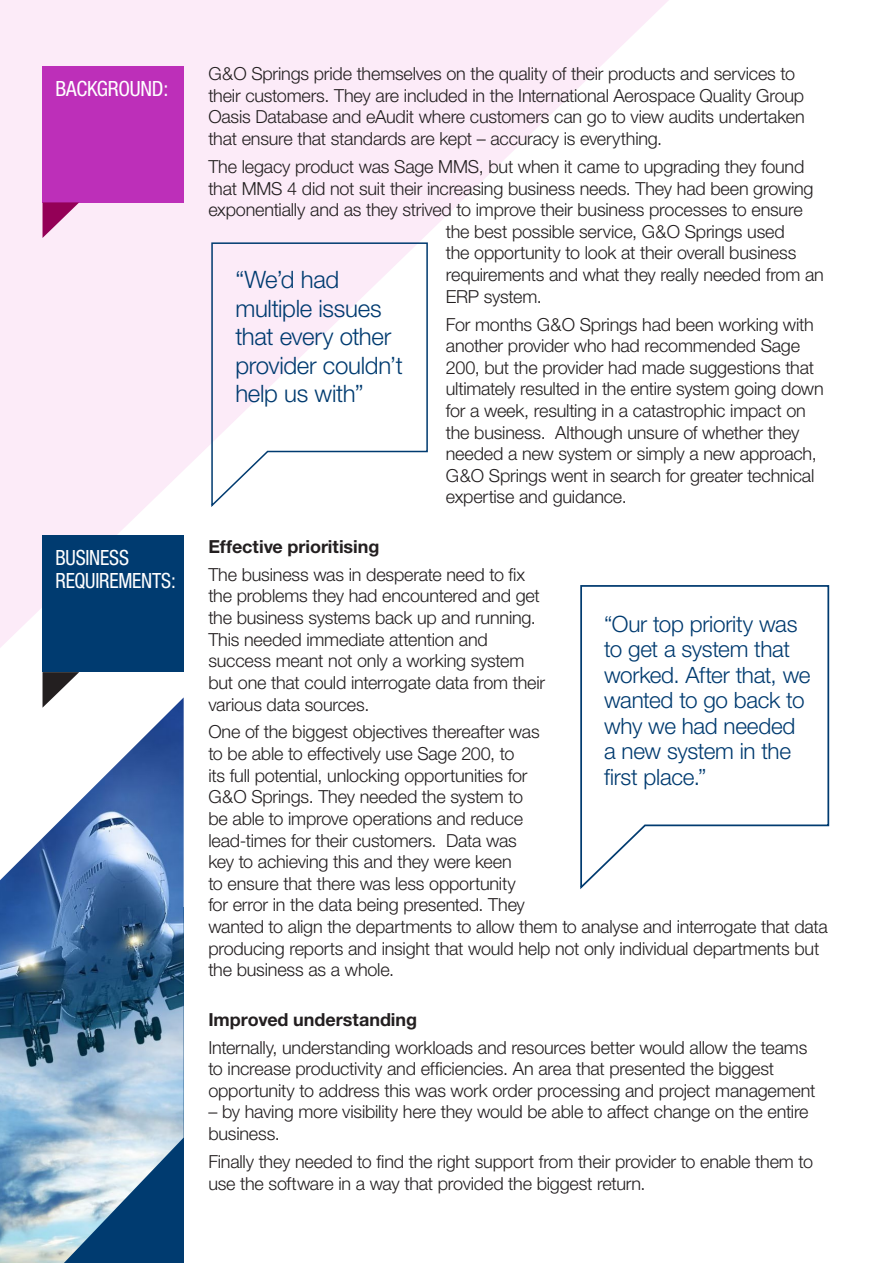
<style>
.page{position:relative;width:893px;height:1263px;background:#fff}
.page>*{position:absolute;margin:0;border:0;box-sizing:border-box;transform-origin:0 0}
.t1{font:300 24px/28.5px "Helvetica Neue";letter-spacing:-.015em;color:#003b70}
.t2{font:300 22.5px/25.5px "Helvetica Neue";letter-spacing:-.015em;color:#003b70}
.t3{font:condensed 21px/22.5px "Helvetica Neue";letter-spacing:-.015em;color:#fff;scale:.95 1}
.t4{font:condensed 21px "Helvetica Neue";letter-spacing:-.015em;color:#fff}
.t5{font:300 18px/21.6px "Helvetica Neue";letter-spacing:-.01em;color:#231f20}
.t6{font:700 18px "Helvetica Neue";letter-spacing:-.005em;color:#231f20}
</style>
<div class="page">
<svg style="left:0;top:0;width:669px;height:648px;fill:#fcebf8"></svg>
<div style="left:43px;top:66px;width:141px;height:137px;background:#bd2fb9"></div>
<svg style="left:43px;top:202px;width:36px;height:36px"></svg>
<svg style="left:211px;top:242px;width:218px;height:267px"></svg>
<svg style="left:579px;top:584px;width:251px;height:305px"></svg>
<img style="left:0;top:697px;width:184px;height:566px">
<div style="left:43px;top:536px;width:141px;height:136px;background:#003b70"></div>
<svg style="left:43px;top:672px;width:36px;height:36px"></svg>
<p class="t4" style="left:56px;top:76px;width:115px">BACKGROUND:</p>
<p class="t3" style="left:56px;top:546px;width:128px">BUSINESS<br>REQUIREMENTS:</p>
<p class="t5" style="left:208px;top:63px;width:598px">G&amp;O Springs pride themselves on the quality of their products and services to their customers. They are included in the International Aerospace Quality Group Oasis Database and eAudit where customers can go to view audits undertaken that ensure that standards are kept – accuracy is everything.</p>
<p class="t5" style="left:208px;top:155px;width:597px">The legacy product was Sage MMS, but when it came to upgrading they found</p>
<p class="t5" style="left:208px;top:177px;width:607px">that MMS 4 did not suit their increasing business needs. They had been growing</p>
<p class="t5" style="left:208px;top:198px;width:596px">exponentially and as they strived to improve their business processes to ensure</p>
<p class="t5" style="left:446px;top:220px;width:340px">the best possible service, G&amp;O Springs used</p>
<p class="t5" style="left:446px;top:242px;width:352px">the opportunity to look at their overall business</p>
<p class="t5" style="left:446px;top:263px;width:380px">requirements and what they really needed from an</p>
<p class="t5" style="left:446px;top:285px;width:98px">ERP system.</p>
<p class="t5" style="left:446px;top:313px;width:379px">For months G&amp;O Springs had been working with another provider who had recommended Sage 200, but the provider had made suggestions that ultimately resulted in the entire system going down for a week, resulting in a catastrophic impact on the business. Although unsure of whether they needed a new system or simply a new approach, G&amp;O Springs went in search for greater technical expertise and guidance.</p>
<p class="t6" style="left:208px;top:535px;width:172px">Effective prioritising</p>
<p class="t5" style="left:208px;top:563px;width:338px">The business was in desperate need to fix the problems they had encountered and get the business systems back up and running.<br>This needed immediate attention and success meant not only a working system but one that could interrogate data from their various data sources.</p>
<p class="t5" style="left:208px;top:721px;width:621px">One of the biggest objectives thereafter was<br>to be able to effectively use Sage 200, to<br>its full potential, unlocking opportunities for<br>G&amp;O Springs. They needed the system to<br>be able to improve operations and reduce<br>lead-times for their customers. Data was<br>key to achieving this and they were keen<br>to ensure that there was less opportunity<br>for error in the data being presented. They<br>wanted to align the departments to allow them to analyse and interrogate that data producing reports and insight that would help not only individual departments but the business as a whole.</p>
<p class="t6" style="left:208px;top:1008px;width:210px">Improved understanding</p>
<p class="t5" style="left:208px;top:1036px;width:609px">Internally, understanding workloads and resources better would allow the teams to increase productivity and efficiencies. An area that presented the biggest opportunity to address this was work order processing and project management</p>
<p class="t5" style="left:208px;top:1101px;width:602px">– by having more visibility here they would be able to affect change on the entire business.</p>
<p class="t5" style="left:208px;top:1150px;width:606px">Finally they needed to find the right support from their provider to enable them to use the software in a way that provided the biggest return.</p>
<p class="t1" style="left:235px;top:265px;width:169px">“We’d had multiple issues that every other provider couldn’t help us with”</p>
<p class="t2" style="left:604px;top:610px;width:208px">“Our top priority was to get a system that worked. After that, we wanted to go back to why we had needed a new system in the first place.”</p>
</div>
